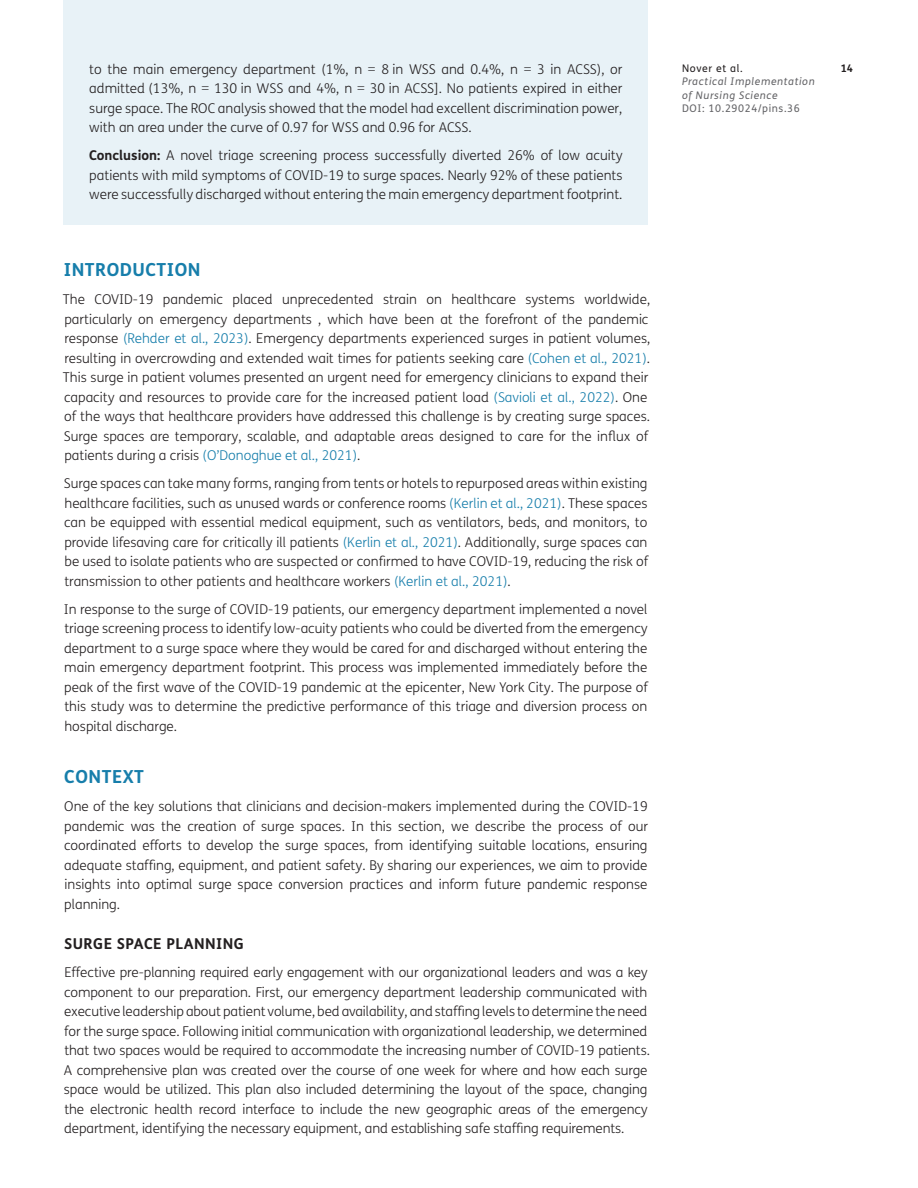
<style>
.page{position:relative;width:918px;height:1188px;background:#fff}
.page>*{position:absolute;margin:0;border:0;box-sizing:border-box;transform-origin:0 0}
.t1{font:700 18px "FS Me";letter-spacing:.03em;color:#177eab}
.t2{font:700 15px "FS Me";letter-spacing:.03em;color:#231f20}
.Body_Copy{font:300 13.5px/19.5px "FS Me";letter-spacing:-.005em;color:#231f20;text-align:justify}
.Abstract_Copy{font:300 13.5px/19.5px "FS Me";color:#231f20;text-align:justify}
.t3{font:italic 10.5px/13.5px "FS Me";letter-spacing:.06em;color:#636366}
.t4{font:10.5px "FS Me";letter-spacing:.06em;color:#636366}
.t5{font:10.5px "FS Me";letter-spacing:.06em;color:#231f20}
.t6{font:700 10.5px "FS Me";color:#231f20}
.s1{font-weight:700}
.s2{color:#177eab}
</style>
<div class="page">
<div style="left:64px;top:0;width:584px;height:225px;background:#e8f2f7"></div>
<p class="Abstract_Copy" style="left:89px;top:60px;width:535px">to the main emergency department (1%, n = 8 in WSS and 0.4%, n = 3 in ACSS), or admitted (13%, n = 130 in WSS and 4%, n = 30 in ACSS]. No patients expired in either surge space. The ROC analysis showed that the model had excellent discrimination power, with an area under the curve of 0.97 for WSS and 0.96 for ACSS.</p>
<p class="Abstract_Copy" style="left:89px;top:146px;width:535px"><span class="s1">Conclusion:</span> A novel triage screening process successfully diverted 26% of low acuity patients with mild symptoms of COVID-19 to surge spaces. Nearly 92% of these patients were successfully discharged without entering the main emergency department footprint.</p>
<h1 class="t1" style="left:64px;top:259px;width:138px">INTRODUCTION</h1>
<p class="Body_Copy" style="left:63px;top:290px;width:589px;text-align:left">The COVID-19 pandemic placed unprecedented strain on healthcare systems worldwide, particularly on emergency departments , which have been at the forefront of the pandemic response <span class="s2">(Rehder et al., 2023)</span>. Emergency departments experienced surges in patient volumes, resulting in overcrowding and extended wait times for patients seeking care <span class="s2">(Cohen et al., 2021)</span>.<br>This surge in patient volumes presented an urgent need for emergency clinicians to expand their capacity and resources to provide care for the increased patient load <span class="s2">(Savioli et al., 2022)</span>. One of the ways that healthcare providers have addressed this challenge is by creating surge spaces.<br>Surge spaces are temporary, scalable, and adaptable areas designed to care for the influx of patients during a crisis <span class="s2">(O’Donoghue et al., 2021)</span>.</p>
<p class="Body_Copy" style="left:64px;top:474px;width:586px">Surge spaces can take many forms, ranging from tents or hotels to repurposed areas within existing healthcare facilities, such as unused wards or conference rooms <span class="s2">(Kerlin et al., 2021)</span>. These spaces can be equipped with essential medical equipment, such as ventilators, beds, and monitors, to provide lifesaving care for critically ill patients <span class="s2">(Kerlin et al., 2021)</span>. Additionally, surge spaces can be used to isolate patients who are suspected or confirmed to have COVID-19, reducing the risk of transmission to other patients and healthcare workers <span class="s2">(Kerlin et al., 2021)</span>.</p>
<p class="Body_Copy" style="left:64px;top:600px;width:586px">In response to the surge of COVID-19 patients, our emergency department implemented a novel triage screening process to identify low-acuity patients who could be diverted from the emergency department to a surge space where they would be cared for and discharged without entering the main emergency department footprint. This process was implemented immediately before the peak of the first wave of the COVID-19 pandemic at the epicenter, New York City. The purpose of this study was to determine the predictive performance of this triage and diversion process on hospital discharge.</p>
<h1 class="t1" style="left:64px;top:766px;width:81px">CONTEXT</h1>
<p class="Body_Copy" style="left:64px;top:797px;width:586px">One of the key solutions that clinicians and decision-makers implemented during the COVID-19 pandemic was the creation of surge spaces. In this section, we describe the process of our coordinated efforts to develop the surge spaces, from identifying suitable locations, ensuring adequate staffing, equipment, and patient safety. By sharing our experiences, we aim to provide insights into optimal surge space conversion practices and inform future pandemic response planning.</p>
<h2 class="t2" style="left:64px;top:935px;width:181px">SURGE SPACE PLANNING</h2>
<p class="Body_Copy" style="left:64px;top:963px;width:588px;text-align:left">Effective pre-planning required early engagement with our organizational leaders and was a key component to our preparation. First, our emergency department leadership communicated with executive leadership about patient volume, bed availability, and staffing levels to determine the need for the surge space. Following initial communication with organizational leadership, we determined that two spaces would be required to accommodate the increasing number of COVID-19 patients.<br>A comprehensive plan was created over the course of one week for where and how each surge space would be utilized. This plan also included determining the layout of the space, changing the electronic health record interface to include the new geographic areas of the emergency department, identifying the necessary equipment, and establishing safe staffing requirements.</p>
<p class="t5" style="left:682px;top:62px;width:62px">Nover et al.</p>
<p class="t6" style="left:841px;top:61px;width:14px">14</p>
<p class="t3" style="left:682px;top:75px;width:134px">Practical Implementation of Nursing Science</p>
<p class="t4" style="left:682px;top:102px;width:119px">DOI: 10.29024/pins.36</p>
</div>
